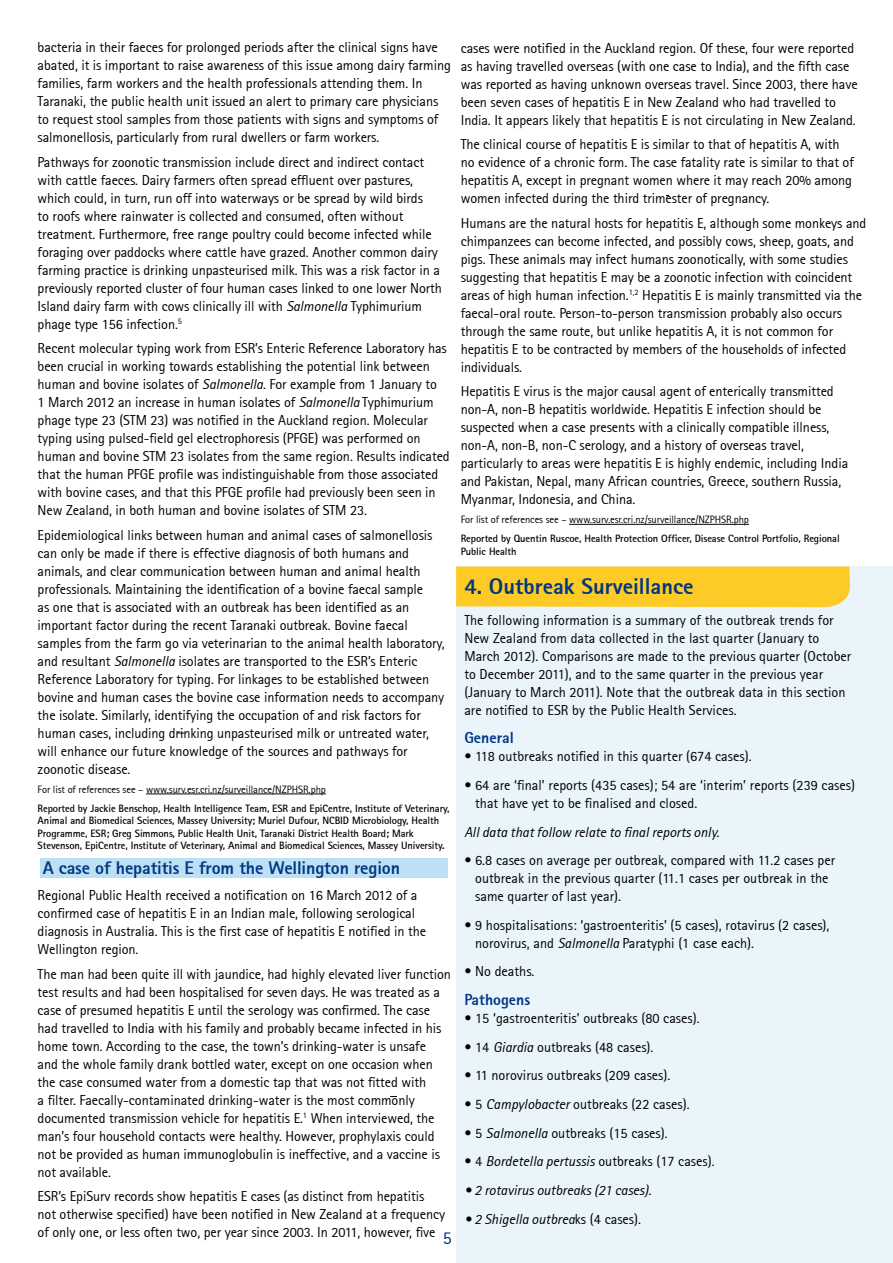
<style>
.page{position:relative;width:893px;height:1263px;background:#fff}
.page>*{position:absolute;margin:0;border:0;box-sizing:border-box;transform-origin:0 0}
.t1{font:800 22.5px "Agfa Rotis Sans Serif";color:#003683}
.t2{font:800 18px "Agfa Rotis Sans Serif";letter-spacing:-.005em;color:#003683}
.t3{font:18px "Agfa Rotis Sans Serif";color:#003683}
.t4{font:800 15.75px "Agfa Rotis Sans Serif";color:#003683}
.t5{font:14.25px/18px "Agfa Rotis Sans Serif";letter-spacing:-.005em;color:#000}
.t6{font:italic 14.25px "Agfa Rotis Sans Serif";color:#000}
.t7{font:700 10.5px/12.6px "Agfa Rotis Sans Serif";letter-spacing:-.005em;color:#000}
.t8{font:10.5px "Agfa Rotis Sans Serif";letter-spacing:-.005em;color:#000}
.s1{font-style:italic}
.s2{font-style:normal}
</style>
<div class="page">
<hr style="left:569px;top:524px;width:180px;height:1px;background:#000">
<div style="left:40px;top:858px;width:407px;height:20px;background:#bde0f4"></div>
<hr style="left:146px;top:794px;width:180px;height:1px;background:#000">
<div style="left:456px;top:567px;width:437px;height:696px;background:#eaf5fb"></div>
<div style="left:456px;top:566px;width:394px;height:41px;background:#fdca26"></div>
<p class="t5" style="left:38px;top:38px;width:415px">bacteria in their faeces for prolonged periods after the clinical signs have abated, it is important to raise awareness of this issue among dairy farming families, farm workers and the health professionals attending them. In Taranaki, the public health unit issued an alert to primary care physicians to request stool samples from those patients with signs and symptoms of salmonellosis, particularly from rural dwellers or farm workers.</p>
<p class="t5" style="left:38px;top:153px;width:406px">Pathways for zoonotic transmission include direct and indirect contact with cattle faeces. Dairy farmers often spread effluent over pastures, which could, in turn, run off into waterways or be spread by wild birds<br>to roofs where rainwater is collected and consumed, often without treatment. Furthermore, free range poultry could become infected while foraging over paddocks where cattle have grazed. Another common dairy farming practice is drinking unpasteurised milk. This was a risk factor in a previously reported cluster of four human cases linked to one lower North Island dairy farm with cows clinically ill with <span class="s1">Salmonella</span> Typhimurium phage type 156 infection.<sup>5</sup></p>
<p class="t5" style="left:38px;top:339px;width:414px">Recent molecular typing work from ESR’s Enteric Reference Laboratory has been crucial in working towards establishing the potential link between human and bovine isolates of <span class="s1">Salmonella</span>. For example from 1 January to<br>1 March 2012 an increase in human isolates of <span class="s1">Salmonella</span> Typhimurium phage type 23 (STM 23) was notified in the Auckland region. Molecular typing using pulsed-field gel electrophoresis (PFGE) was performed on human and bovine STM 23 isolates from the same region. Results indicated that the human PFGE profile was indistinguishable from those associated with bovine cases, and that this PFGE profile had previously been seen in New Zealand, in both human and bovine isolates of STM 23.</p>
<p class="t5" style="left:38px;top:526px;width:408px">Epidemiological links between human and animal cases of salmonellosis can only be made if there is effective diagnosis of both humans and animals, and clear communication between human and animal health professionals. Maintaining the identification of a bovine faecal sample<br>as one that is associated with an outbreak has been identified as an important factor during the recent Taranaki outbreak. Bovine faecal samples from the farm go via veterinarian to the animal health laboratory, and resultant <span class="s1">Salmonella</span> isolates are transported to the ESR’s Enteric Reference Laboratory for typing. For linkages to be established between bovine and human cases the bovine case information needs to accompany the isolate. Similarly, identifying the occupation of and risk factors for human cases, including drinking unpasteurised milk or untreated water, will enhance our future knowledge of the sources and pathways for zoonotic disease.</p>
<p class="t8" style="left:38px;top:783px;width:290px">For list of references see – www.surv.esr.cri.nz/surveillance/NZPHSR.php</p>
<p class="t7" style="left:38px;top:801px;width:413px">Reported by Jackie Benschop, Health Intelligence Team, ESR and EpiCentre, Institute of Veterinary, Animal and Biomedical Sciences, Massey University; Muriel Dufour, NCBID Microbiology, Health Programme, ESR; Greg Simmons, Public Health Unit, Taranaki District Health Board; Mark Stevenson, EpiCentre, Institute of Veterinary, Animal and Biomedical Sciences, Massey University.</p>
<p class="t2" style="left:43px;top:856px;width:359px">A case of hepatitis E from the Wellington region</p>
<p class="t5" style="left:38px;top:886px;width:390px">Regional Public Health received a notification on 16 March 2012 of a confirmed case of hepatitis E in an Indian male, following serological diagnosis in Australia. This is the first case of hepatitis E notified in the Wellington region.</p>
<p class="t5" style="left:38px;top:965px;width:415px">The man had been quite ill with jaundice, had highly elevated liver function test results and had been hospitalised for seven days. He was treated as a case of presumed hepatitis E until the serology was confirmed. The case had travelled to India with his family and probably became infected in his home town. According to the case, the town’s drinking-water is unsafe<br>and the whole family drank bottled water, except on one occasion when the case consumed water from a domestic tap that was not fitted with<br>a filter. Faecally-contaminated drinking-water is the most commonly documented transmission vehicle for hepatitis E.<sup>1</sup> When interviewed, the man’s four household contacts were healthy. However, prophylaxis could not be provided as human immunoglobulin is ineffective, and a vaccine is not available.</p>
<p class="t5" style="left:38px;top:1187px;width:409px">ESR’s EpiSurv records show hepatitis E cases (as distinct from hepatitis not otherwise specified) have been notified in New Zealand at a frequency of only one, or less often two, per year since 2003. In 2011, however, five</p>
<p class="t3" style="left:443px;top:1227px;width:10px">5</p>
<p class="t5" style="left:461px;top:39px;width:398px">cases were notified in the Auckland region. Of these, four were reported as having travelled overseas (with one case to India), and the fifth case was reported as having unknown overseas travel. Since 2003, there have been seven cases of hepatitis E in New Zealand who had travelled to India. It appears likely that hepatitis E is not circulating in New Zealand.</p>
<p class="t5" style="left:461px;top:135px;width:395px">The clinical course of hepatitis E is similar to that of hepatitis A, with no evidence of a chronic form. The case fatality rate is similar to that of hepatitis A, except in pregnant women where it may reach 20% among women infected during the third trimester of pregnancy.</p>
<p class="t5" style="left:461px;top:214px;width:407px">Humans are the natural hosts for hepatitis E, although some monkeys and chimpanzees can become infected, and possibly cows, sheep, goats, and pigs. These animals may infect humans zoonotically, with some studies suggesting that hepatitis E may be a zoonotic infection with coincident areas of high human infection.<sup>1,2</sup> Hepatitis E is mainly transmitted via the faecal-oral route. Person-to-person transmission probably also occurs through the same route, but unlike hepatitis A, it is not common for hepatitis E to be contracted by members of the households of infected individuals.</p>
<p class="t5" style="left:461px;top:382px;width:389px">Hepatitis E virus is the major causal agent of enterically transmitted non-A, non-B hepatitis worldwide. Hepatitis E infection should be suspected when a case presents with a clinically compatible illness, non-A, non-B, non-C serology, and a history of overseas travel, particularly to areas were hepatitis E is highly endemic, including India and Pakistan, Nepal, many African countries, Greece, southern Russia, Myanmar, Indonesia, and China.</p>
<p class="t8" style="left:461px;top:513px;width:290px">For list of references see – www.surv.esr.cri.nz/surveillance/NZPHSR.php</p>
<p class="t7" style="left:461px;top:532px;width:381px">Reported by Quentin Ruscoe, Health Protection Officer, Disease Control Portfolio, Regional<br>Public Health</p>
<h1 class="t1" style="left:464px;top:572px;width:231px">4. Outbreak Surveillance</h1>
<p class="t5" style="left:464px;top:611px;width:388px">The following information is a summary of the outbreak trends for New Zealand from data collected in the last quarter (January to March 2012). Comparisons are made to the previous quarter (October to December 2011), and to the same quarter in the previous year (January to March 2011). Note that the outbreak data in this section are notified to ESR by the Public Health Services.</p>
<p class="t4" style="left:464px;top:728px;width:51px">General</p>
<p class="t5" style="left:464px;top:747px;width:289px">• 118 outbreaks notified in this quarter (674 cases).</p>
<p class="t5" style="left:475px;top:776px;width:381px;text-indent:-11px">• 64 are ‘final’ reports (435 cases); 54 are ‘interim’ reports (239 cases) that have yet to be finalised and closed.</p>
<p class="t6" style="left:464px;top:823px;width:256px">All data that follow relate to final reports only.</p>
<p class="t5" style="left:475px;top:851px;width:362px;text-indent:-11px">• 6.8 cases on average per outbreak, compared with 11.2 cases per outbreak in the previous quarter (11.1 cases per outbreak in the same quarter of last year).</p>
<p class="t5" style="left:475px;top:916px;width:356px;text-indent:-11px">• 9 hospitalisations: ‘gastroenteritis’ (5 cases), rotavirus (2 cases), norovirus, and <span class="s1">Salmonella</span> Paratyphi (1 case each).</p>
<p class="t5" style="left:464px;top:962px;width:72px">• No deaths.</p>
<p class="t4" style="left:464px;top:990px;width:67px">Pathogens</p>
<p class="t5" style="left:464px;top:1009px;width:237px">• 15 ‘gastroenteritis’ outbreaks (80 cases).</p>
<p class="t5" style="left:464px;top:1038px;width:191px">• 14 <span class="s1">Giardia</span> outbreaks (48 cases).</p>
<p class="t5" style="left:464px;top:1066px;width:208px">• 11 norovirus outbreaks (209 cases).</p>
<p class="t5" style="left:464px;top:1095px;width:227px">• 5 <span class="s1">Campylobacter</span> outbreaks (22 cases).</p>
<p class="t5" style="left:464px;top:1124px;width:205px">• 5 <span class="s1">Salmonella</span> outbreaks (15 cases).</p>
<p class="t5" style="left:464px;top:1152px;width:252px">• 4 <span class="s1">Bordetella pertussis</span> outbreaks (17 cases).</p>
<p class="t6" style="left:464px;top:1182px;width:189px">• 2 rotavirus outbreaks (21 cases).</p>
<p class="t6" style="left:464px;top:1210px;width:178px">• 2 Shigella outbrea<span class="s2">ks (4 cases).</span></p>
</div>
